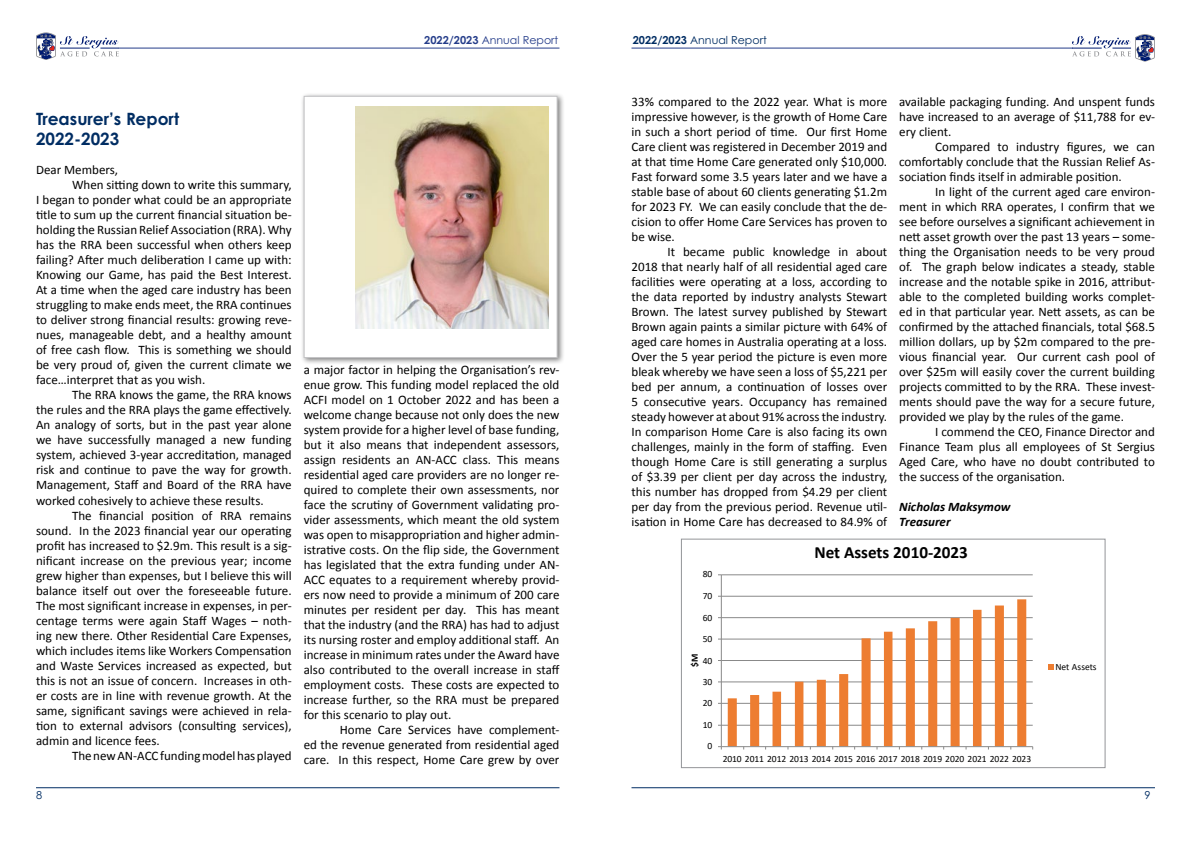
<style>
.page{position:relative;width:1191px;height:842px;background:#fff}
.page>*{position:absolute;margin:0;border:0;box-sizing:border-box;transform-origin:0 0}
.t1{font:700 17.1px "Calibri";color:#000}
.t2{font:700 17px/20.4px "Century Gothic Pro";color:#002d63}
.t3{font:13px/15px "Calibri";color:#000;text-align:justify}
.t4{font:italic 700 13px/15px "Calibri";color:#000}
.t5{font:11px "Century Gothic Pro";color:#002d63}
.t6{font:11px "Century Gothic Pro";color:#253d8a}
.t7{font:9.5px "Calibri";letter-spacing:-.005em;color:#000}
.t8{font:700 9.5px "Calibri";color:#000}
.s1{font-weight:700}
</style>
<div class="page">
<hr style="left:36px;top:787px;width:523px;height:1px;background:#002d63">
<hr style="left:631px;top:787px;width:524px;height:1px;background:#002d63">
<hr style="left:631px;top:48px;width:441px;height:1px;background:#253d8a">
<hr style="left:119px;top:48px;width:440px;height:1px;background:#253d8a">
<svg style="left:1072px;top:34px;width:83px;height:28px"></svg>
<svg style="left:36px;top:32px;width:83px;height:28px"></svg>
<svg style="left:718px;top:574px;width:336px;height:176px"></svg>
<div style="left:681px;top:539px;width:424px;height:229px;border:1px solid #939598"></div>
<div style="left:300px;top:93px;width:265px;height:272px;background:#000;opacity:.5"></div>
<div style="left:304px;top:96px;width:253px;height:262px;background:#fff;border:1px solid #c4c4c6"></div>
<img style="left:356px;top:106px;width:192px;height:223px">
<p class="t6" style="left:424px;top:33px;width:136px"><span class="s1">2022/2023</span> Annual Report</p>
<p class="t5" style="left:632px;top:33px;width:136px"><span class="s1">2022/2023</span> Annual Report</p>
<h2 class="t2" style="left:36px;top:108px;width:145px">Treasurer’s Report<br>2022-2023</h2>
<p class="t3" style="left:36px;top:162px;width:84px">Dear Members,</p>
<p class="t3" style="left:72px;top:177px;width:221px">When sitting down to write this summary,</p>
<p class="t3" style="left:36px;top:192px;width:257px">I began to ponder what could be an appropriate</p>
<p class="t3" style="left:36px;top:207px;width:257px">title to sum up the current financial situation be-</p>
<p class="t3" style="left:36px;top:222px;width:257px">holding the Russian Relief Association (RRA). Why</p>
<p class="t3" style="left:36px;top:237px;width:257px">has the RRA been successful when others keep</p>
<p class="t3" style="left:36px;top:252px;width:257px">failing? After much deliberation I came up with:</p>
<p class="t3" style="left:36px;top:267px;width:257px">Knowing our Game, has paid the Best Interest.</p>
<p class="t3" style="left:36px;top:282px;width:257px">At a time when the aged care industry has been</p>
<p class="t3" style="left:36px;top:297px;width:257px">struggling to make ends meet, the RRA continues</p>
<p class="t3" style="left:36px;top:312px;width:257px">to deliver strong financial results: growing reve-</p>
<p class="t3" style="left:36px;top:327px;width:257px">nues, manageable debt, and a healthy amount</p>
<p class="t3" style="left:36px;top:342px;width:257px">of free cash flow. This is something we should</p>
<p class="t3" style="left:36px;top:357px;width:257px">be very proud of, given the current climate we</p>
<p class="t3" style="left:36px;top:372px;width:171px">face…interpret that as you wish.</p>
<p class="t3" style="left:72px;top:387px;width:221px">The RRA knows the game, the RRA knows</p>
<p class="t3" style="left:36px;top:402px;width:257px">the rules and the RRA plays the game effectively.</p>
<p class="t3" style="left:36px;top:417px;width:257px">An analogy of sorts, but in the past year alone</p>
<p class="t3" style="left:36px;top:432px;width:257px">we have successfully managed a new funding</p>
<p class="t3" style="left:36px;top:447px;width:257px">system, achieved 3-year accreditation, managed</p>
<p class="t3" style="left:36px;top:462px;width:257px">risk and continue to pave the way for growth.</p>
<p class="t3" style="left:36px;top:477px;width:257px">Management, Staff and Board of the RRA have</p>
<p class="t3" style="left:36px;top:492px;width:229px">worked cohesively to achieve these results.</p>
<p class="t3" style="left:72px;top:507px;width:221px">The financial position of RRA remains</p>
<p class="t3" style="left:36px;top:522px;width:257px">sound. In the 2023 financial year our operating</p>
<p class="t3" style="left:36px;top:537px;width:257px">profit has increased to $2.9m. This result is a sig-</p>
<p class="t3" style="left:36px;top:552px;width:257px">nificant increase on the previous year; income</p>
<p class="t3" style="left:36px;top:567px;width:257px">grew higher than expenses, but I believe this will</p>
<p class="t3" style="left:36px;top:582px;width:257px">balance itself out over the foreseeable future.</p>
<p class="t3" style="left:36px;top:597px;width:257px">The most significant increase in expenses, in per-</p>
<p class="t3" style="left:36px;top:612px;width:257px">centage terms were again Staff Wages – noth-</p>
<p class="t3" style="left:36px;top:627px;width:257px">ing new there. Other Residential Care Expenses,</p>
<p class="t3" style="left:36px;top:642px;width:257px">which includes items like Workers Compensation</p>
<p class="t3" style="left:36px;top:657px;width:257px">and Waste Services increased as expected, but</p>
<p class="t3" style="left:36px;top:672px;width:257px">this is not an issue of concern. Increases in oth-</p>
<p class="t3" style="left:36px;top:687px;width:257px">er costs are in line with revenue growth. At the</p>
<p class="t3" style="left:36px;top:702px;width:257px">same, significant savings were achieved in rela-</p>
<p class="t3" style="left:36px;top:717px;width:257px">tion to external advisors (consulting services),</p>
<p class="t3" style="left:36px;top:732px;width:125px">admin and licence fees.</p>
<p class="t3" style="left:72px;top:747px;width:221px">The new AN-ACC funding model has played</p>
<p class="t3" style="left:304px;top:362px;width:257px">a major factor in helping the Organisation’s rev&shy;enue grow. This funding model replaced the old ACFI model on 1 October 2022 and has been a welcome change because not only does the new system provide for a higher level of base funding, but it also means that independent assessors, assign residents an AN-ACC class. This means residential aged care providers are no longer re&shy;quired to complete their own assessments, nor face the scrutiny of Government validating pro&shy;vider assessments, which meant the old system was open to misappropriation and higher admin&shy;istrative costs. On the flip side, the Government has legislated that the extra funding under AN-ACC equates to a requirement whereby provid&shy;ers now need to provide a minimum of 200 care minutes per resident per day. This has meant that the industry (and the RRA) has had to adjust its nursing roster and employ additional staff. An increase in minimum rates under the Award have also contributed to the overall increase in staff employment costs. These costs are expected to increase further, so the RRA must be prepared for this scenario to play out.</p>
<p class="t3" style="left:304px;top:722px;width:257px;text-indent:36px">Home Care Services have complement&shy;ed the revenue generated from residential aged care. In this respect, Home Care grew by over</p>
<p class="t3" style="left:631px;top:94px;width:257px">33% compared to the 2022 year. What is more impressive however, is the growth of Home Care in such a short period of time. Our first Home Care client was registered in December 2019 and at that time Home Care generated only $10,000.<br>Fast forward some 3.5 years later and we have a stable base of about 60 clients generating $1.2m for 2023 FY. We can easily conclude that the de&shy;cision to offer Home Care Services has proven to be wise.</p>
<p class="t3" style="left:631px;top:244px;width:257px;text-indent:36px">It became public knowledge in about 2018 that nearly half of all residential aged care facilities were operating at a loss, according to the data reported by industry analysts Stewart Brown. The latest survey published by Stewart Brown again paints a similar picture with 64% of aged care homes in Australia operating at a loss.<br>Over the 5 year period the picture is even more bleak whereby we have seen a loss of $5,221 per bed per annum, a continuation of losses over 5 consecutive years. Occupancy has remained steady however at about 91% across the industry.<br>In comparison Home Care is also facing its own challenges, mainly in the form of staffing. Even though Home Care is still generating a surplus of $3.39 per client per day across the industry, this number has dropped from $4.29 per client per day from the previous period. Revenue util&shy;isation in Home Care has decreased to 84.9% of</p>
<p class="t3" style="left:899px;top:94px;width:257px">available packaging funding. And unspent funds have increased to an average of $11,788 for ev&shy;ery client.</p>
<p class="t3" style="left:899px;top:139px;width:257px;text-indent:36px">Compared to industry figures, we can comfortably conclude that the Russian Relief As&shy;sociation finds itself in admirable position.</p>
<p class="t3" style="left:899px;top:184px;width:257px;text-indent:36px">In light of the current aged care environ&shy;ment in which RRA operates, I confirm that we see before ourselves a significant achievement in nett asset growth over the past 13 years – some&shy;thing the Organisation needs to be very proud of. The graph below indicates a steady, stable increase and the notable spike in 2016, attribut&shy;able to the completed building works complet&shy;ed in that particular year. Nett assets, as can be confirmed by the attached financials, total $68.5 million dollars, up by $2m compared to the pre&shy;vious financial year. Our current cash pool of over $25m will easily cover the current building projects committed to by the RRA. These invest&shy;ments should pave the way for a secure future, provided we play by the rules of the game.</p>
<p class="t3" style="left:899px;top:424px;width:257px;text-indent:36px">I commend the CEO, Finance Director and Finance Team plus all employees of St Sergius Aged Care, who have no doubt contributed to the success of the organisation.</p>
<p class="t4" style="left:899px;top:499px;width:113px">Nicholas Maksymow<br>Treasurer</p>
<p class="t7" style="left:702px;top:568px;width:11px">80</p>
<p class="t7" style="left:702px;top:589px;width:11px">70</p>
<p class="t7" style="left:702px;top:611px;width:11px">60</p>
<p class="t7" style="left:702px;top:632px;width:11px">50</p>
<p class="t8" style="left:688px;top:667px;width:15px;rotate:-90deg">$M</p>
<p class="t7" style="left:702px;top:654px;width:11px">40</p>
<p class="t7" style="left:702px;top:675px;width:11px">30</p>
<p class="t7" style="left:702px;top:697px;width:11px">20</p>
<p class="t7" style="left:702px;top:718px;width:11px">10</p>
<p class="t7" style="left:707px;top:739px;width:6px">0</p>
<h1 class="t1" style="left:814px;top:540px;width:155px">Net Assets 2010-2023</h1>
<p class="t7" style="left:722px;top:752px;width:310px">2010 2011 2012 2013 2014 2015 2016 2017 2018 2019 2020 2021 2022 2023</p>
<p class="t7" style="left:1055px;top:660px;width:42px">Net Assets</p>
<p class="t5" style="left:36px;top:788px;width:8px">8</p>
<p class="t5" style="left:1144px;top:788px;width:8px">9</p>
</div>
